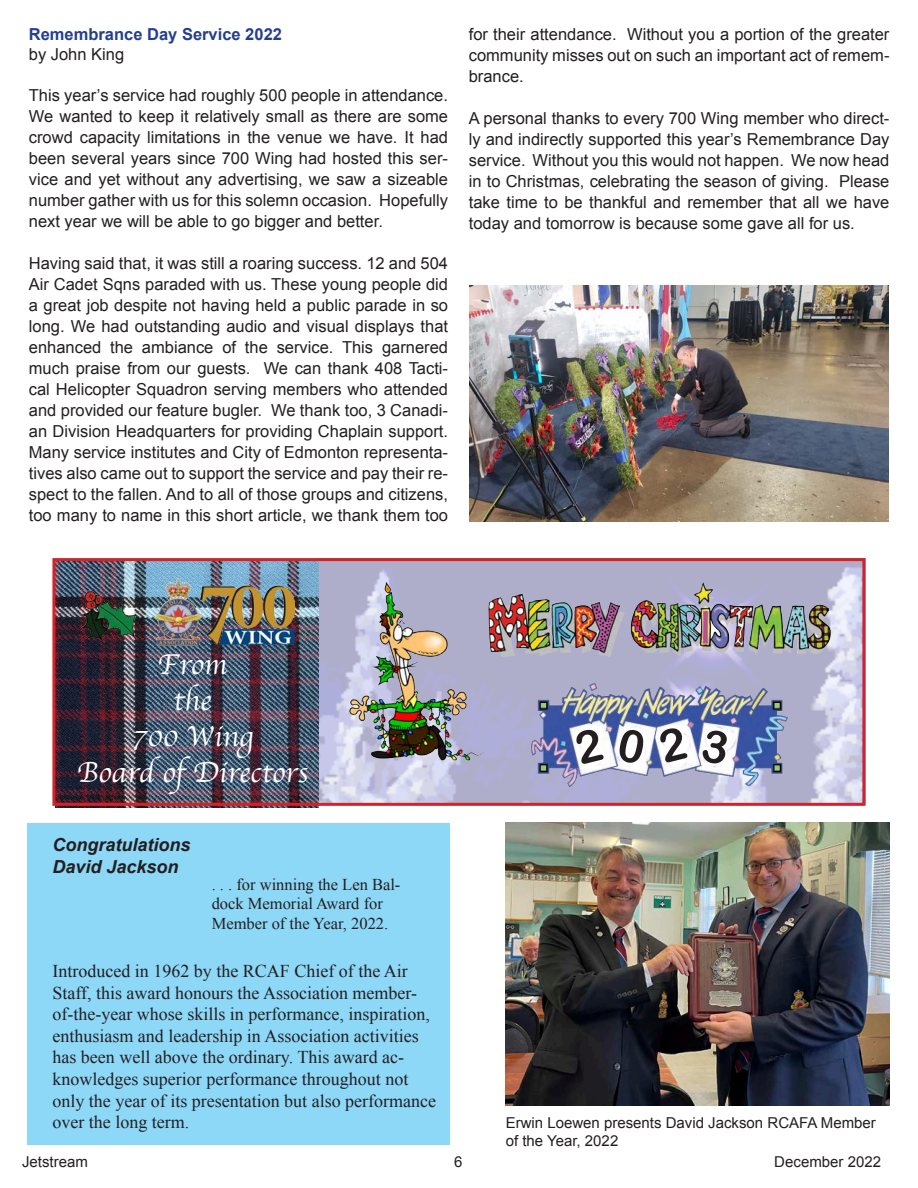
<style>
.page{position:relative;width:918px;height:1188px;background:#fff}
.page>*{position:absolute;margin:0;border:0;box-sizing:border-box;transform-origin:0 0}
.t1{font:30px "Apple Chancery";color:#fff}
.t2{font:18px/21.6px "Times New Roman";color:#231f20}
.t3{font:italic 700 18px "Arial";color:#231f20}
.t4{font:16.5px/21px "Arial";color:#231f20;text-align:justify}
.t5{font:16.5px/19.8px "Times New Roman";color:#231f20}
.t6{font:700 16.5px "Arial";color:#253f8e}
.t7{font:15px/18px "Arial";color:#231f20}
</style>
<div class="page">
<img style="left:470px;top:286px;width:419px;height:235px">
<img style="left:319px;top:558px;width:547px;height:246px">
<img style="left:55px;top:562px;width:264px;height:245px">
<img style="left:154px;top:578px;width:141px;height:68px">
<div style="left:52px;top:558px;width:813px;height:248px;border:3px solid #d1232a"></div>
<img style="left:487px;top:582px;width:345px;height:76px">
<img style="left:349px;top:582px;width:136px;height:179px">
<img style="left:77px;top:591px;width:63px;height:51px">
<img style="left:530px;top:683px;width:259px;height:104px">
<img style="left:506px;top:823px;width:384px;height:283px">
<div style="left:27px;top:823px;width:423px;height:322px;background:#8dd7f7"></div>
<svg style="left:574px;top:728px;width:30px;height:37px"></svg>
<svg style="left:617px;top:728px;width:29px;height:37px"></svg>
<svg style="left:658px;top:726px;width:30px;height:37px"></svg>
<svg style="left:701px;top:729px;width:29px;height:36px"></svg>
<p class="t6" style="left:29px;top:23px;width:255px">Remembrance Day Service 2022</p>
<p class="t4" style="left:29px;top:44px;width:97px">by John King</p>
<p class="t4" style="left:29px;top:85px;width:421px">This year’s service had roughly 500 people in attendance.<br>We wanted to keep it relatively small as there are some crowd capacity limitations in the venue we have. It had been several years since 700 Wing had hosted this ser&shy;vice and yet without any advertising, we saw a sizeable number gather with us for this solemn occasion. Hopefully next year we will be able to go bigger and better.</p>
<p class="t4" style="left:29px;top:253px;width:421px">Having said that, it was still a roaring success. 12 and 504<br>Air Cadet Sqns paraded with us. These young people did a great job despite not having held a public parade in so long. We had outstanding audio and visual displays that enhanced the ambiance of the service. This garnered much praise from our guests. We can thank 408 Tacti&shy;cal Helicopter Squadron serving members who attended and provided our feature bugler. We thank too, 3 Canadi&shy;an Division Headquarters for providing Chaplain support.<br>Many service institutes and City of Edmonton representa&shy;tives also came out to support the service and pay their re&shy;spect to the fallen. And to all of those groups and citizens, too many to name in this short article, we thank them too</p>
<p class="t4" style="left:469px;top:24px;width:422px">for their attendance. Without you a portion of the greater community misses out on such an important act of remem&shy;brance.</p>
<p class="t4" style="left:469px;top:108px;width:422px">A personal thanks to every 700 Wing member who direct&shy;ly and indirectly supported this year’s Remembrance Day service. Without you this would not happen. We now head in to Christmas, celebrating the season of giving. Please take time to be thankful and remember that all we have today and tomorrow is because some gave all for us.</p>
<p class="t1" style="left:158px;top:641px;width:71px">From</p>
<p class="t1" style="left:174px;top:677px;width:39px">the</p>
<p class="t1" style="left:132px;top:713px;width:123px">700 Wing</p>
<p class="t1" style="left:77px;top:749px;width:233px">Board of Directors</p>
<p class="t3" style="left:52px;top:833px;width:140px">Congratulations</p>
<p class="t3" style="left:52px;top:855px;width:128px">David Jackson</p>
<p class="t5" style="left:212px;top:874px;width:190px">. . . for winning the Len Bal&shy;dock Memorial Award for<br>Member of the Year, 2022.</p>
<p class="t2" style="left:52px;top:960px;width:385px">Introduced in 1962 by the RCAF Chief of the Air Staff, this award honours the Association member&shy;of-the-year whose skills in performance, inspiration, enthusiasm and leadership in Association activities has been well above the ordinary. This award ac&shy;knowledges superior performance throughout not only the year of its presentation but also performance over the long term.</p>
<p class="t7" style="left:506px;top:1114px;width:372px">Erwin Loewen presents David Jackson RCAFA Member of the Year, 2022</p>
<p class="t7" style="left:22px;top:1153px;width:67px">Jetstream</p>
<p class="t7" style="left:454px;top:1153px;width:10px">6</p>
<p class="t7" style="left:774px;top:1153px;width:108px">December 2022</p>
</div>
